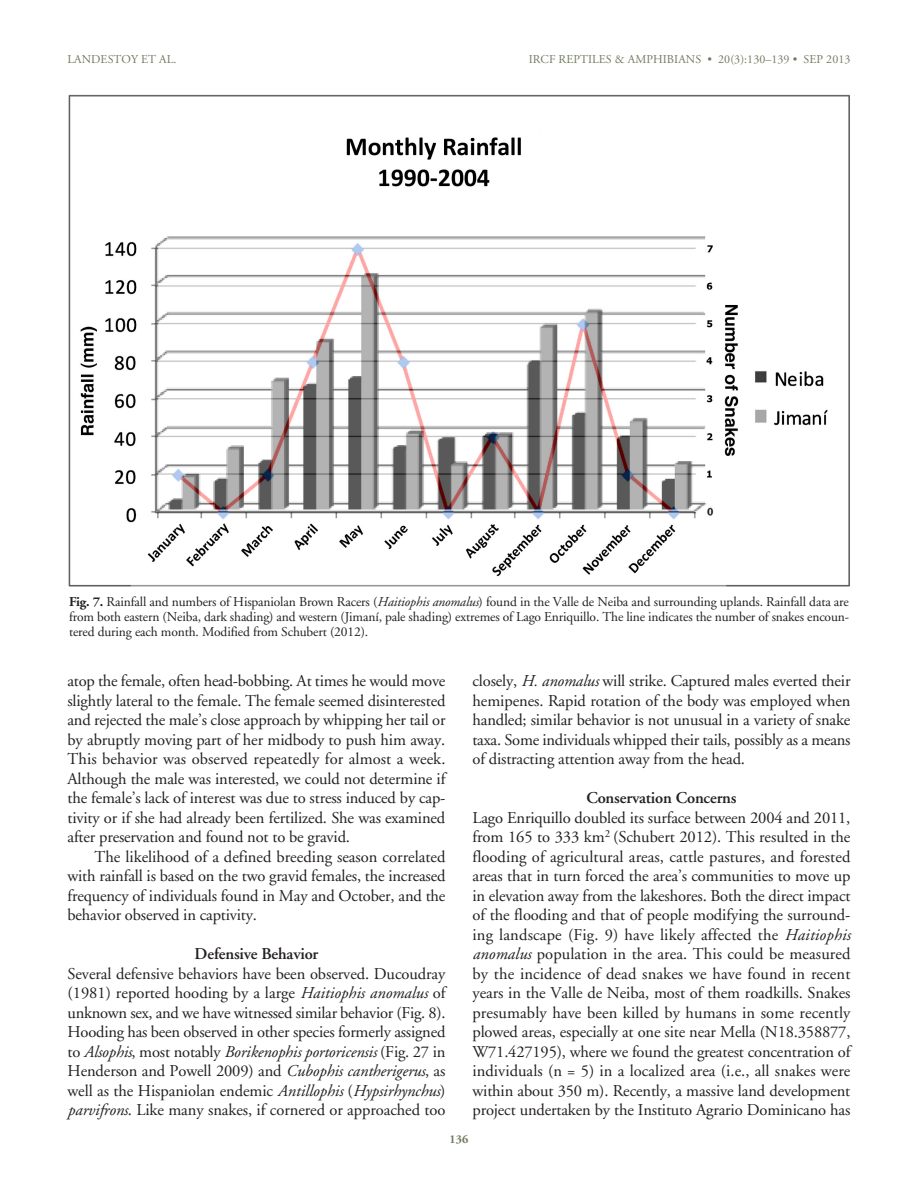
<style>
.page{position:relative;width:918px;height:1188px;background:#fff}
.page>*{position:absolute;margin:0;border:0;box-sizing:border-box;transform-origin:0 0}
.TEXT{font:16.5px/19.5px "Adobe Garamond";letter-spacing:-.01em;color:#231f20;text-align:justify}
.SUBhead{font:600 16.5px "Adobe Garamond";letter-spacing:-.01em;color:#231f20}
.Figure_Caption{font:13.5px/15px "Adobe Garamond";letter-spacing:-.01em;color:#231f20;text-align:justify}
.t1{font:12px "Adobe Garamond";letter-spacing:.005em;color:#717a60}
.t2{font:700 12px "Adobe Garamond";color:#717a60}
.s1{font-weight:700}
.s2{font-style:italic}
</style>
<div class="page">
<img style="left:68px;top:94px;width:782px;height:493px">
<p class="t1" style="left:68px;top:53px;width:111px">LANDESTOY ET AL.</p>
<p class="t1" style="left:529px;top:53px;width:323px">IRCF REPTILES &amp; AMPHIBIANS • 20(3):130–139 • SEP 2013</p>
<p class="Figure_Caption" style="left:69px;top:594px;width:782px"><span class="s1">Fig. 7.</span> Rainfall and numbers of Hispaniolan Brown Racers (<span class="s2">Haitiophis anomalus</span>) found in the Valle de Neiba and surrounding uplands. Rainfall data are from both eastern (Neiba, dark shading) and western (Jimaní, pale shading) extremes of Lago Enriquillo. The line indicates the number of snakes encoun&shy;tered during each month. Modified from Schubert (2012).</p>
<p class="TEXT" style="left:68px;top:672px;width:380px">atop the female, often head-bobbing. At times he would move slightly lateral to the female. The female seemed disinterested and rejected the male’s close approach by whipping her tail or by abruptly moving part of her midbody to push him away.<br>This behavior was observed repeatedly for almost a week.<br>Although the male was interested, we could not determine if the female’s lack of interest was due to stress induced by cap&shy;tivity or if she had already been fertilized. She was examined after preservation and found not to be gravid.</p>
<p class="TEXT" style="left:68px;top:847px;width:380px;text-indent:27px">The likelihood of a defined breeding season correlated with rainfall is based on the two gravid females, the increased frequency of individuals found in May and October, and the behavior observed in captivity.</p>
<p class="SUBhead" style="left:195px;top:945px;width:125px">Defensive Behavior</p>
<p class="TEXT" style="left:68px;top:964px;width:380px">Several defensive behaviors have been observed. Ducoudray (1981) reported hooding by a large <span class="s2">Haitiophis anomalus</span> of unknown sex, and we have witnessed similar behavior (Fig. 8).<br>Hooding has been observed in other species formerly assigned to <span class="s2">Alsophis</span>, most notably <span class="s2">Borikenophis portoricensis</span> (Fig. 27 in Henderson and Powell 2009) and <span class="s2">Cubophis cantherigerus</span>, as well as the Hispaniolan endemic <span class="s2">Antillophis</span> (<span class="s2">Hypsirhynchus</span>) <span class="s2">parvifrons</span>. Like many snakes, if cornered or approached too</p>
<p class="TEXT" style="left:472px;top:672px;width:380px">closely, <span class="s2">H. anomalus</span> will strike. Captured males everted their hemipenes. Rapid rotation of the body was employed when handled; similar behavior is not unusual in a variety of snake taxa. Some individuals whipped their tails, possibly as a means of distracting attention away from the head.</p>
<p class="SUBhead" style="left:586px;top:789px;width:152px">Conservation Concerns</p>
<p class="TEXT" style="left:472px;top:808px;width:380px">Lago Enriquillo doubled its surface between 2004 and 2011, from 165 to 333 km<sup>2</sup> (Schubert 2012). This resulted in the flooding of agricultural areas, cattle pastures, and forested areas that in turn forced the area’s communities to move up in elevation away from the lakeshores. Both the direct impact of the flooding and that of people modifying the surround&shy;ing landscape (Fig. 9) have likely affected the <span class="s2">Haitiophis anomalus</span> population in the area. This could be measured by the incidence of dead snakes we have found in recent years in the Valle de Neiba, most of them roadkills. Snakes presumably have been killed by humans in some recently plowed areas, especially at one site near Mella (N18.358877, W71.427195), where we found the greatest concentration of individuals (n = 5) in a localized area (i.e., all snakes were within about 350 m). Recently, a massive land development project undertaken by the Instituto Agrario Dominicano has</p>
<p class="t2" style="left:450px;top:1132px;width:20px">136</p>
</div>
